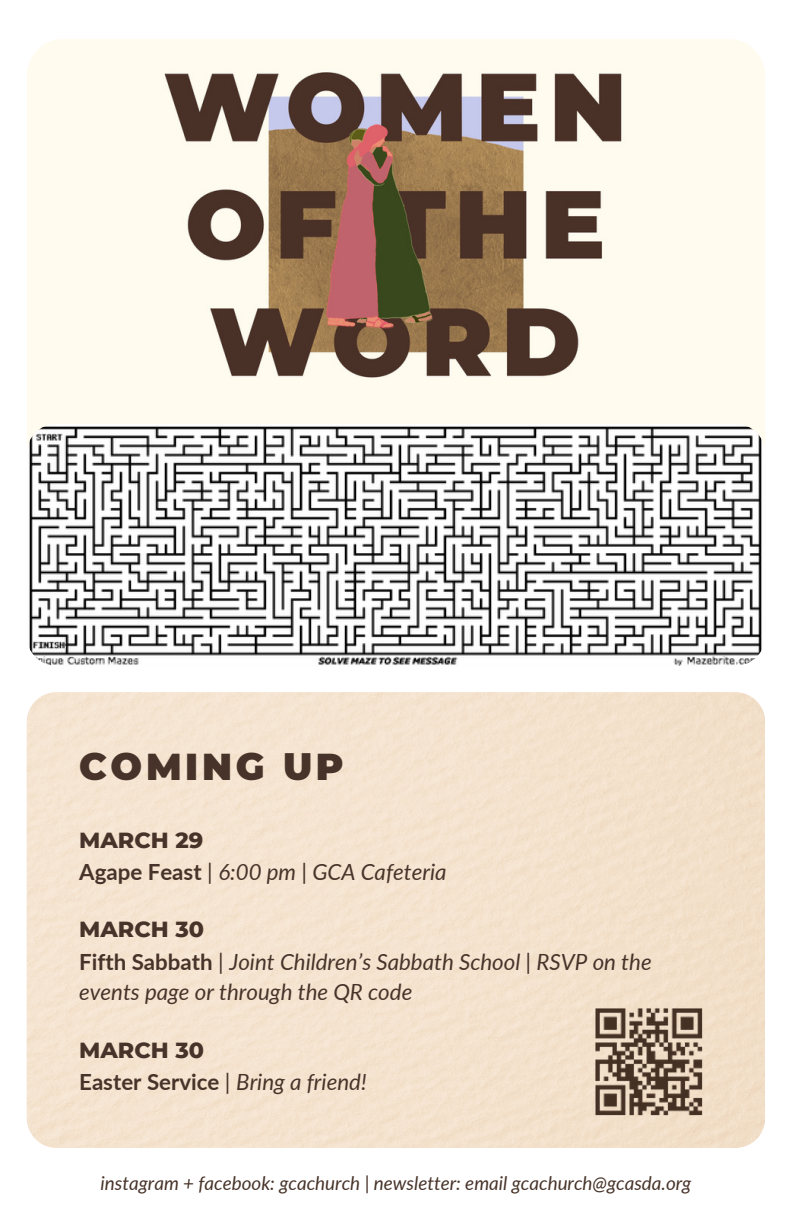
<style>
.page{position:relative;width:792px;height:1224px;background:#fff}
.page>*{position:absolute;margin:0;border:0;box-sizing:border-box;transform-origin:0 0}
.t1{font:900 37.4px "Montserrat";letter-spacing:.1em;color:#473329}
.t2{font:italic 22.2px/31.6px "Lato";color:#473329}
.t3{font:700 22.2px/32.2px "Lato";color:#473329}
.t4{font:italic 18.8px "Lato";color:#473329}
.s1{font-family:"Montserrat";font-weight:800;font-style:normal}
.s2{font-weight:700;font-style:normal}
.s3{font-style:normal}
.s4{font-family:"Montserrat";font-weight:800}
.s5{font-weight:400}
.s6{font-weight:400;font-style:italic}
</style>
<div class="page">
<div style="left:27px;top:39px;width:738px;height:627px;background:#fffbef;border-radius:37px"></div>
<img style="left:27px;top:424px;width:738px;height:241px;border-radius:30px">
<img style="left:164px;top:72px;width:458px;height:306px">
<img style="left:585px;top:1006px;width:127px;height:117px">
<p class="t1" style="left:79px;top:743px;width:266px">COMING UP</p>
<p class="t2" style="left:79px;top:823px;width:369px;line-height:32.2px"><span class="s1">MARCH 29<br></span><span class="s2">Agape Feast</span> <span class="s3">|</span> 6:00 pm | GCA Cafeteria</p>
<p class="t2" style="left:79px;top:913px;width:574px"><span class="s1">MARCH 30<br></span><span class="s2">Fifth Sabbath</span> <span class="s3">|</span> Joint Children’s Sabbath School | RSVP on the events page or through the QR code</p>
<p class="t3" style="left:79px;top:1033px;width:289px"><span class="s4">MARCH 30<br></span>Easter Service <span class="s5">|</span> <span class="s6">Bring a friend!</span></p>
<p class="t4" style="left:101px;top:1172px;width:592px">instagram + facebook: gcachurch | newsletter: email gcachurch@gcasda.org</p>
</div>
